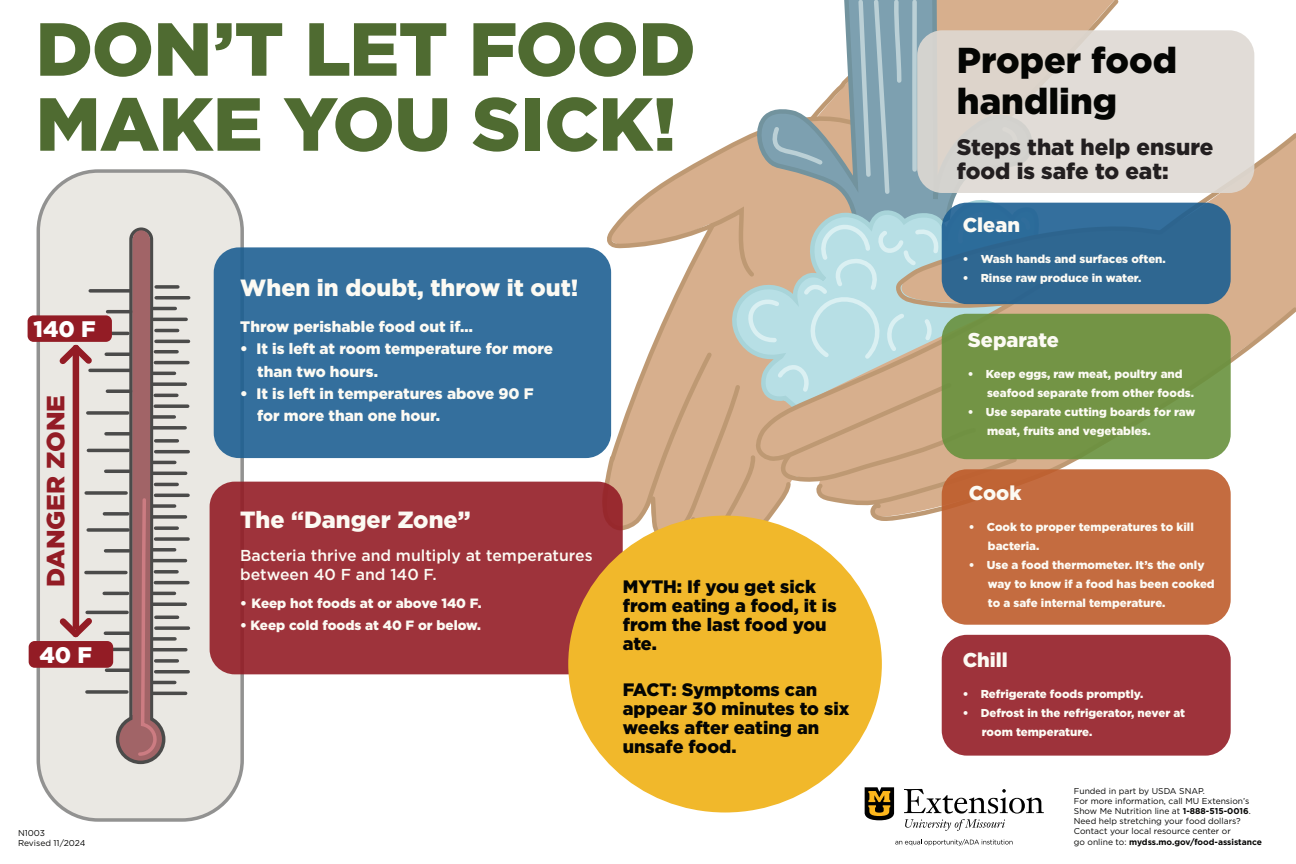
<style>
.page{position:relative;width:1296px;height:864px;background:#fff}
.page>*{position:absolute;margin:0;border:0;box-sizing:border-box;transform-origin:0 0}
.t1{font:900 75px/75px "Gotham";letter-spacing:-.01em;color:#4f6b31}
.t2{font:900 36px/41px "Gotham";color:#040503}
.t3{font:900 25px "Gotham";color:#931c25}
.t4{font:900 23.45px "Gotham";color:#fcfaf3}
.t5{font:900 22.5px/24px "Gotham";color:#231f20}
.t6{font:900 22.5px "Gotham";color:#fff}
.t7{font:900 20px "Gotham";color:#fcfaf3}
.t8{font:900 18px/19px "Gotham";color:#040503}
.t9{font:500 15.85px/19px "Gotham";color:#fcfaf3}
.t10{font:900 15.25px/22.3px "Gotham";color:#fcfaf3}
.t11{font:900 13.5px "Gotham";color:#fcfaf3}
.t12{font:900 11.5px/19px "Gotham";color:#fcfaf3}
.t13{font:8.5px/10.2px "Gotham";color:#050504}
.s1{font-weight:700}
</style>
<div class="page">
<div style="left:38px;top:171px;width:204px;height:649px;background:#eae8e3;border-radius:60px"></div>
<div style="left:37px;top:169px;width:207px;height:653px;border:4px solid #686867;border-radius:60px"></div>
<hr style="left:153px;top:692px;width:33px;height:3px;background:#050504">
<hr style="left:153px;top:681px;width:22px;height:3px;background:#050504">
<svg style="left:163px;top:670px;width:25px;height:4px"></svg>
<svg style="left:163px;top:659px;width:14px;height:4px"></svg>
<hr style="left:153px;top:648px;width:33px;height:3px;background:#050504">
<svg style="left:163px;top:637px;width:12px;height:4px"></svg>
<svg style="left:163px;top:626px;width:25px;height:4px"></svg>
<hr style="left:156px;top:616px;width:22px;height:3px;background:#050504">
<svg style="left:163px;top:602px;width:22px;height:4px"></svg>
<hr style="left:153px;top:592px;width:21px;height:3px;background:#050504">
<hr style="left:155px;top:581px;width:33px;height:3px;background:#050504">
<svg style="left:163px;top:570px;width:14px;height:4px"></svg>
<hr style="left:153px;top:559px;width:33px;height:3px;background:#050504">
<svg style="left:163px;top:548px;width:12px;height:4px"></svg>
<svg style="left:163px;top:537px;width:25px;height:4px"></svg>
<svg style="left:163px;top:526px;width:14px;height:4px"></svg>
<svg style="left:163px;top:515px;width:23px;height:4px"></svg>
<svg style="left:163px;top:504px;width:12px;height:4px"></svg>
<hr style="left:155px;top:494px;width:33px;height:3px;background:#050504">
<hr style="left:155px;top:483px;width:22px;height:3px;background:#050504">
<hr style="left:153px;top:472px;width:33px;height:3px;background:#050504">
<hr style="left:153px;top:461px;width:22px;height:3px;background:#050504">
<hr style="left:156px;top:450px;width:32px;height:3px;background:#050504">
<svg style="left:163px;top:439px;width:14px;height:4px"></svg>
<svg style="left:163px;top:426px;width:22px;height:4px"></svg>
<svg style="left:163px;top:415px;width:11px;height:4px"></svg>
<svg style="left:163px;top:404px;width:25px;height:4px"></svg>
<hr style="left:155px;top:394px;width:22px;height:3px;background:#050504">
<svg style="left:163px;top:382px;width:22px;height:4px"></svg>
<hr style="left:153px;top:372px;width:22px;height:3px;background:#050504">
<hr style="left:155px;top:361px;width:33px;height:3px;background:#050504">
<hr style="left:155px;top:350px;width:22px;height:3px;background:#050504">
<hr style="left:156px;top:340px;width:33px;height:3px;background:#050504">
<hr style="left:156px;top:329px;width:22px;height:3px;background:#050504">
<hr style="left:154px;top:318px;width:32px;height:3px;background:#050504">
<hr style="left:154px;top:307px;width:21px;height:3px;background:#050504">
<svg style="left:163px;top:296px;width:26px;height:4px"></svg>
<svg style="left:163px;top:285px;width:15px;height:4px"></svg>
<svg style="left:90px;top:289px;width:28px;height:4px"></svg>
<hr style="left:108px;top:310px;width:23px;height:3px;background:#050504">
<hr style="left:88px;top:332px;width:40px;height:3px;background:#050504">
<svg style="left:106px;top:352px;width:12px;height:4px"></svg>
<hr style="left:90px;top:369px;width:40px;height:3px;background:#050504">
<svg style="left:107px;top:389px;width:11px;height:4px"></svg>
<svg style="left:88px;top:411px;width:30px;height:4px"></svg>
<svg style="left:106px;top:432px;width:12px;height:4px"></svg>
<hr style="left:88px;top:449px;width:40px;height:3px;background:#050504">
<hr style="left:106px;top:470px;width:23px;height:3px;background:#050504">
<svg style="left:86px;top:491px;width:32px;height:4px"></svg>
<svg style="left:104px;top:512px;width:14px;height:4px"></svg>
<svg style="left:88px;top:528px;width:30px;height:4px"></svg>
<svg style="left:106px;top:549px;width:12px;height:4px"></svg>
<hr style="left:86px;top:571px;width:40px;height:3px;background:#050504">
<hr style="left:104px;top:592px;width:24px;height:3px;background:#050504">
<hr style="left:87px;top:611px;width:40px;height:3px;background:#050504">
<hr style="left:105px;top:632px;width:24px;height:3px;background:#050504">
<hr style="left:89px;top:648px;width:40px;height:3px;background:#050504">
<svg style="left:107px;top:668px;width:11px;height:4px"></svg>
<svg style="left:87px;top:690px;width:31px;height:4px"></svg>
<div style="left:116px;top:715px;width:49px;height:49px;border:4px solid #050504;border-radius:50%"></div>
<svg style="left:118px;top:227px;width:45px;height:533px"></svg>
<svg style="left:1123px;top:309px;width:173px;height:151px"></svg>
<svg style="left:1123px;top:129px;width:173px;height:180px;background:#dbb89b"></svg>
<svg style="left:603px;top:0;width:520px;height:544px"></svg>
<div style="left:210px;top:482px;width:413px;height:192px;background:#9e333b;border-radius:25px"></div>
<div style="left:214px;top:247px;width:397px;height:211px;background:#346f9d;border-radius:25px"></div>
<div style="left:942px;top:203px;width:289px;height:101px;background:#2f6791;border-radius:25px"></div>
<div style="left:942px;top:314px;width:289px;height:145px;background:#739445;border-radius:25px"></div>
<div style="left:942px;top:469px;width:289px;height:156px;background:#c46c40;border-radius:25px"></div>
<div style="left:942px;top:635px;width:289px;height:121px;background:#9e333b;border-radius:25px"></div>
<div style="left:568px;top:516px;width:314px;height:297px;background:#f1b82b;border-radius:50%"></div>
<div style="left:917px;top:30px;width:337px;height:163px;background:#ded9d3;border-radius:25px"></div>
<svg style="left:864px;top:787px;width:31px;height:34px"></svg>
<svg style="left:904px;top:789px;width:140px;height:42px"></svg>
<svg style="left:895px;top:839px;width:118px;height:7px"></svg>
<div style="left:29px;top:641px;width:84px;height:27px;background:#931c25;border-radius:6px"></div>
<div style="left:28px;top:315px;width:84px;height:27px;background:#931c25;border-radius:6px"></div>
<div style="left:73px;top:348px;width:6px;height:278px;background:#931c25"></div>
<svg style="left:54px;top:341px;width:44px;height:29px"></svg>
<svg style="left:59px;top:612px;width:39px;height:26px"></svg>
<h1 class="t1" style="left:36px;top:10px;width:662px">DON’T LET FOOD<br>MAKE YOU SICK!</h1>
<h3 class="t6" style="left:34px;top:316px;width:64px">140 F</h3>
<h3 class="t3" style="left:41px;top:587px;width:193px;rotate:-90deg">DANGER ZONE</h3>
<h3 class="t6" style="left:39px;top:642px;width:54px">40 F</h3>
<p class="t13" style="left:18px;top:827px;width:69px">N1003<br>Revised 11/2024</p>
<h3 class="t4" style="left:240px;top:274px;width:340px">When in doubt, throw it out!</h3>
<h3 class="t10" style="left:240px;top:315px;width:234px">Throw perishable food out if…</h3>
<h3 class="t10" style="left:257px;top:337px;width:297px;text-indent:-17px">• It is left at room temperature for more than two hours.</h3>
<h3 class="t10" style="left:257px;top:382px;width:278px;text-indent:-17px">• It is left in temperatures above 90 F for more than one hour.</h3>
<h3 class="t4" style="left:240px;top:506px;width:232px">The “Danger Zone”</h3>
<h3 class="t9" style="left:240px;top:545px;width:354px">Bacteria thrive and multiply at temperatures between 40 F and 140 F.</h3>
<p class="t11" style="left:240px;top:595px;width:243px">• Keep hot foods at or above 140 F.</p>
<p class="t11" style="left:240px;top:618px;width:242px">• Keep cold foods at 40 F or below.</p>
<h3 class="t8" style="left:623px;top:577px;width:215px">MYTH: If you get sick from eating a food, it is from the last food you ate.</h3>
<h3 class="t8" style="left:623px;top:679px;width:228px">FACT: Symptoms can appear 30 minutes to six weeks after eating an unsafe food.</h3>
<h2 class="t2" style="left:957px;top:38px;width:222px">Proper food handling</h2>
<h3 class="t5" style="left:957px;top:134px;width:258px">Steps that help ensure food is safe to eat:</h3>
<h3 class="t7" style="left:963px;top:213px;width:59px">Clean</h3>
<p class="t12" style="left:963px;top:249px;width:205px">• Wash hands and surfaces often.</p>
<p class="t12" style="left:963px;top:268px;width:180px">• Rinse raw produce in water.</p>
<h3 class="t7" style="left:968px;top:329px;width:92px">Separate</h3>
<p class="t12" style="left:987px;top:365px;width:208px;text-indent:-19px">• Keep eggs, raw meat, poultry and seafood separate from other foods.</p>
<p class="t12" style="left:987px;top:403px;width:210px;text-indent:-19px">• Use separate cutting boards for raw meat, fruits and vegetables.</p>
<h3 class="t7" style="left:969px;top:481px;width:54px">Cook</h3>
<p class="t12" style="left:988px;top:517px;width:207px;text-indent:-19px">• Cook to proper temperatures to kill bacteria.</p>
<p class="t12" style="left:988px;top:555px;width:228px;text-indent:-19px">• Use a food thermometer. It’s the only way to know if a food has been cooked to a safe internal temperature.</p>
<h3 class="t7" style="left:963px;top:648px;width:47px">Chill</h3>
<p class="t12" style="left:963px;top:684px;width:182px">• Refrigerate foods promptly.</p>
<p class="t12" style="left:982px;top:703px;width:205px;text-indent:-19px">• Defrost in the refrigerator, never at room temperature.</p>
<p class="t13" style="left:1074px;top:785px;width:190px">Funded in part by USDA SNAP.<br>For more information, call MU Extension’s Show Me Nutrition line at <span class="s1">1-888-515-0016</span>.<br>Need help stretching your food dollars?<br>Contact your local resource center or<br>go online to: <span class="s1">mydss.mo.gov/food-assistance</span></p>
</div>
